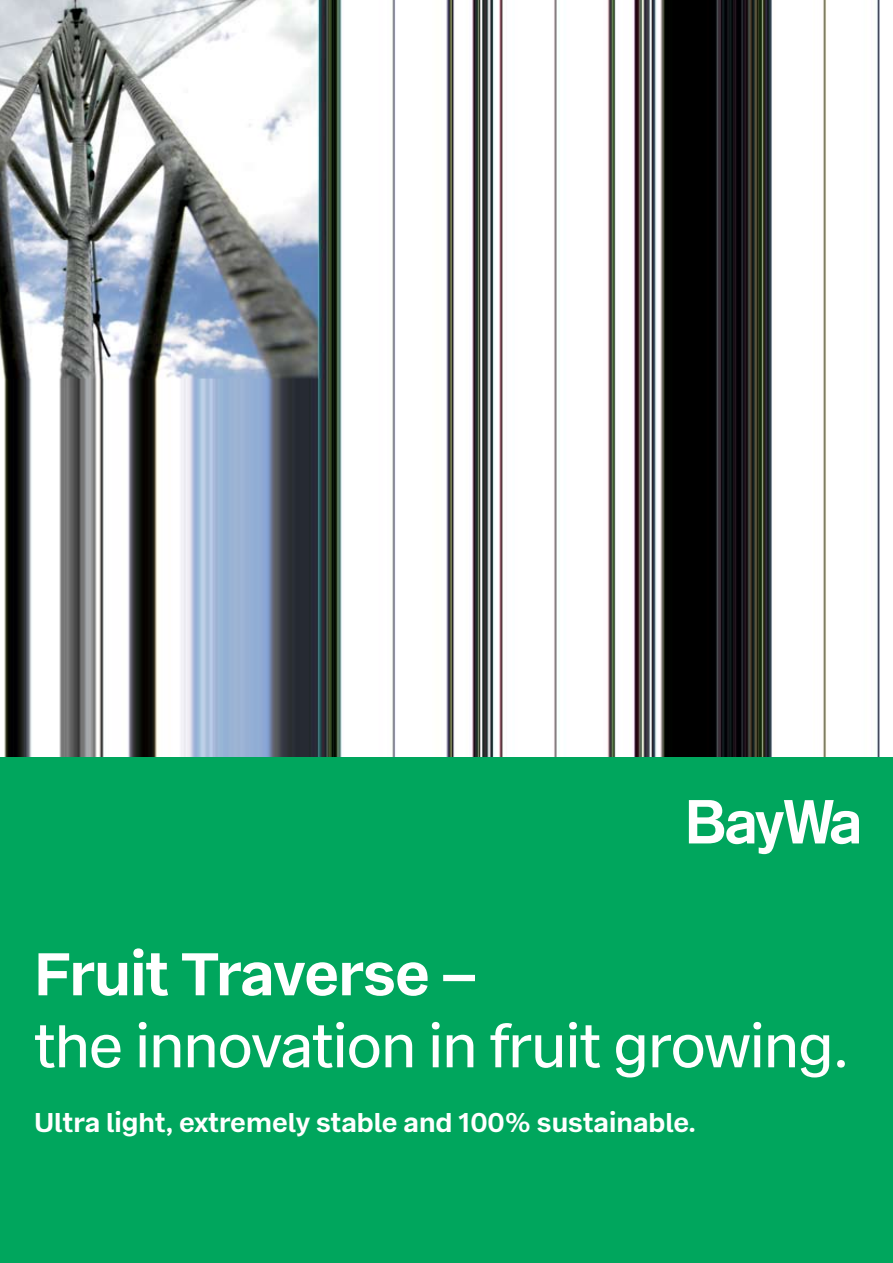
<style>
.page{position:relative;width:893px;height:1263px;background:#fff}
.page>*{position:absolute;margin:0;border:0;box-sizing:border-box;transform-origin:0 0}
.t1{font:500 60px "Bay Wa Sans";letter-spacing:-.015em;color:#fff}
.t2{font:700 60px "Bay Wa Sans";letter-spacing:-.015em;color:#fff}
.t3{font:700 27px "Bay Wa Sans";color:#fff}
</style>
<div class="page">
<img style="left:0;top:0;width:893px;height:758px">
<div style="left:0;top:758px;width:893px;height:505px;background:#00a65d"></div>
<svg style="left:689px;top:800px;width:170px;height:54px"></svg>
<h1 class="t2" style="left:34px;top:936px;width:445px">Fruit Traverse –</h1>
<h1 class="t1" style="left:34px;top:1010px;width:817px">the innovation in fruit growing.</h1>
<p class="t3" style="left:34px;top:1106px;width:663px">Ultra light, extremely stable and 100% sustainable.</p>
</div>
